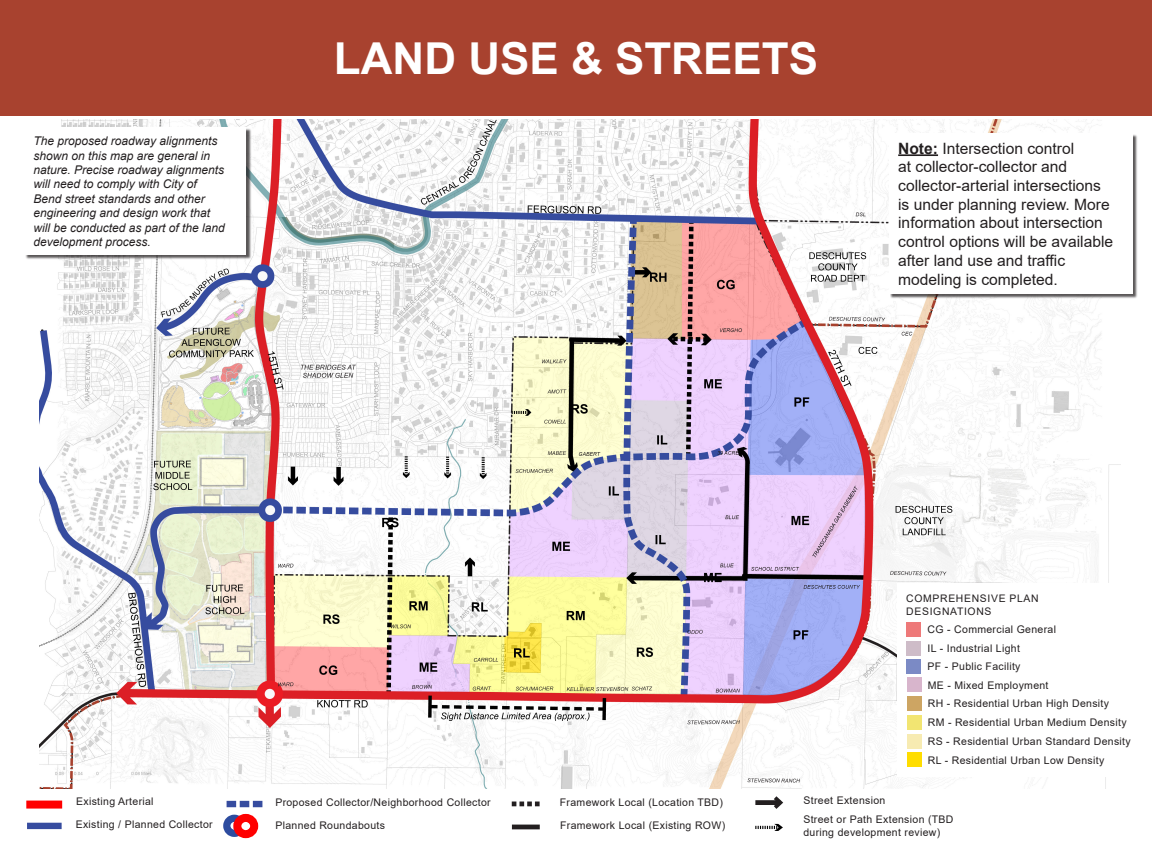
<style>
.page{position:relative;width:1152px;height:864px;background:#fff}
.page>*{position:absolute;margin:0;border:0;box-sizing:border-box;transform-origin:0 0}
.t1{font:700 44px "Arial";color:#fff}
.t2{font:15.6px/18.7px "Arial";color:#231f20}
.t3{font:italic 12px/14.4px "Arial";color:#231f20}
.t4{font:10.52px/12.6px "Arial";letter-spacing:.03em;color:#231f20}
.t5{font:10.4px/12.5px "Arial";letter-spacing:.065em;color:#231f20}
.s1{font-weight:700}
</style>
<div class="page">
<div style="left:0;top:0;width:1152px;height:115px;background:#a8422f"></div>
<img style="left:39px;top:119px;width:1081px;height:669px">
<div style="left:897px;top:583px;width:241px;height:194px;background:#fff"></div>
<div style="left:907px;top:623px;width:14px;height:14px;background:#ee7979"></div>
<div style="left:907px;top:641px;width:14px;height:14px;background:#cebcc8"></div>
<div style="left:907px;top:678px;width:14px;height:14px;background:#d8b5cc"></div>
<div style="left:907px;top:696px;width:14px;height:15px;background:#cda563"></div>
<div style="left:907px;top:716px;width:14px;height:14px;background:#f2e572"></div>
<div style="left:907px;top:734px;width:14px;height:14px;background:#f7ebb2"></div>
<div style="left:907px;top:659px;width:14px;height:14px;background:#7b8ac5"></div>
<div style="left:907px;top:753px;width:14px;height:14px;background:#fd0"></div>
<div style="left:26px;top:801px;width:36px;height:8px;background:#f00"></div>
<div style="left:27px;top:823px;width:35px;height:6px;background:#364c9f"></div>
<svg style="left:227px;top:801px;width:35px;height:6px"></svg>
<div style="left:223px;top:815px;width:22px;height:22px;border:7px solid #2d4c9f;border-radius:50%"></div>
<div style="left:237px;top:818px;width:17px;height:16px;background:#fff;border-radius:50%"></div>
<div style="left:233px;top:814px;width:25px;height:24px;border:8px solid #f00;border-radius:50%"></div>
<hr style="left:512px;top:825px;width:28px;height:4px;background:#231f20">
<svg style="left:512px;top:802px;width:28px;height:4px"></svg>
<svg style="left:755px;top:824px;width:28px;height:7px"></svg>
<div style="left:755px;top:800px;width:25px;height:5px;background:#231f20"></div>
<svg style="left:770px;top:796px;width:14px;height:13px"></svg>
<div style="left:890px;top:134px;width:248px;height:165px;background:#231f20;opacity:.75"></div>
<div style="left:889px;top:133px;width:244px;height:161px;background:#fff"></div>
<hr style="left:898px;top:154px;width:40px;height:2px;background:#231f20">
<div style="left:25px;top:128px;width:226px;height:132px;background:#231f20;opacity:.75"></div>
<div style="left:24px;top:127px;width:222px;height:128px;background:#fff"></div>
<p class="t3" style="left:33px;top:134px;width:193px">The proposed roadway alignments shown on this map are general in nature. Precise roadway alignments will need to comply with City of<br>Bend street standards and other engineering and design work that will be conducted as part of the land development process.</p>
<p class="t1" style="left:334px;top:27px;width:486px">LAND USE &amp; STREETS</p>
<p class="t2" style="left:898px;top:139px;width:217px"><span class="s1">Note:</span> Intersection control<br>at collector-collector and collector-arterial intersections is under planning review. More information about intersection control options will be available after land use and traffic modeling is completed.</p>
<p class="t4" style="left:76px;top:795px;width:79px">Existing Arterial</p>
<p class="t4" style="left:76px;top:818px;width:139px">Existing / Planned Collector</p>
<p class="t4" style="left:275px;top:796px;width:217px">Proposed Collector/Neighborhood Collector</p>
<p class="t4" style="left:275px;top:819px;width:111px">Planned Roundabouts</p>
<p class="t4" style="left:560px;top:796px;width:165px">Framework Local (Location TBD)</p>
<p class="t4" style="left:560px;top:819px;width:167px">Framework Local (Existing ROW)</p>
<p class="t5" style="left:906px;top:592px;width:134px">COMPREHENSIVE PLAN<br>DESIGNATIONS</p>
<p class="t4" style="left:928px;top:642px;width:94px">IL - Industrial Light</p>
<p class="t4" style="left:928px;top:679px;width:122px">ME - Mixed Employment</p>
<p class="t4" style="left:928px;top:697px;width:183px">RH - Residential Urban High Density</p>
<p class="t4" style="left:928px;top:716px;width:200px">RM - Residential Urban Medium Density</p>
<p class="t4" style="left:928px;top:735px;width:204px">RS - Residential Urban Standard Density</p>
<p class="t4" style="left:928px;top:623px;width:130px">CG - Commercial General</p>
<p class="t4" style="left:928px;top:660px;width:95px">PF - Public Facility</p>
<p class="t4" style="left:804px;top:794px;width:83px">Street Extension</p>
<p class="t4" style="left:928px;top:753px;width:178px">RL - Residential Urban Low Density</p>
<p class="t4" style="left:803px;top:813px;width:152px">Street or Path Extension (TBD during development review)</p>
</div>
